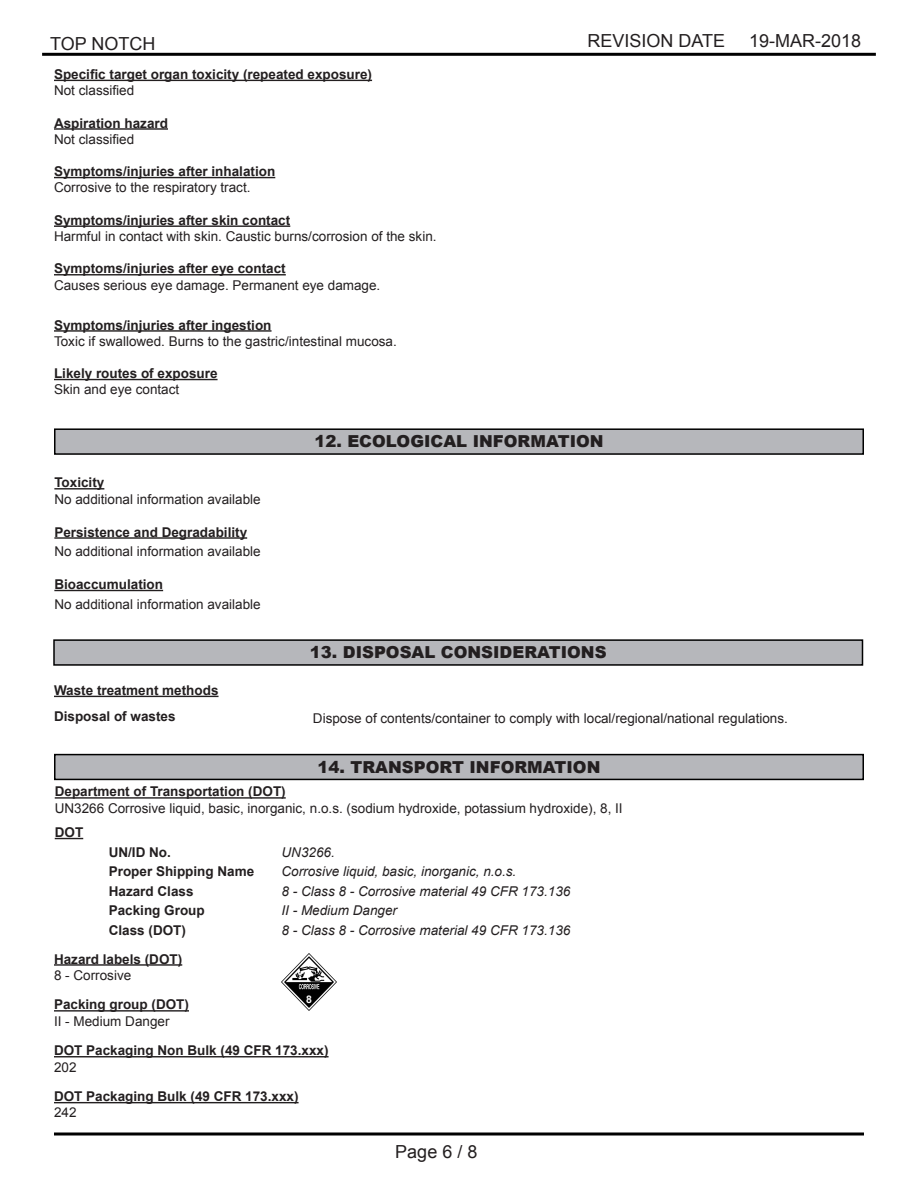
<style>
.page{position:relative;width:918px;height:1188px;background:#fff}
.page>*{position:absolute;margin:0;border:0;box-sizing:border-box;transform-origin:0 0}
.t1{font:18px "Arial";color:#231f20}
.t2{font:900 16.5px "Arial";color:#231f20}
.Paragraph_Style_1{font:700 13.5px "Arial";color:#231f20}
.Paragraph_Style_1-2{font:13.5px "Arial";color:#231f20}
.Paragraph_Style_2{font:13.5px "Arial";color:#231f20}
.Paragraph_Style_1-3{font:italic 13.5px "Arial";color:#231f20}
.Paragraph_Style_2-2{font:700 13.5px "Arial";color:#231f20}
.Paragraph_Style_1-4{font:700 10.5px "Arial";color:#fff}
</style>
<div class="page">
<hr style="left:42px;top:53px;width:834px;height:3px;background:#000">
<svg style="left:54px;top:1132px;width:810px;height:4px;background:#3f3f3f"></svg>
<hr style="left:54px;top:964px;width:128px;height:2px;background:#231f20">
<hr style="left:54px;top:1010px;width:135px;height:2px;background:#231f20">
<hr style="left:54px;top:1056px;width:275px;height:1px;background:#231f20">
<hr style="left:54px;top:1102px;width:245px;height:1px;background:#231f20">
<div style="left:54px;top:428px;width:810px;height:27px;background:#b6b7bb;border:2px solid #000"></div>
<hr style="left:54px;top:330px;width:218px;height:2px;background:#231f20">
<hr style="left:54px;top:379px;width:164px;height:1px;background:#231f20">
<hr style="left:54px;top:80px;width:318px;height:1px;background:#231f20">
<hr style="left:54px;top:128px;width:114px;height:2px;background:#231f20">
<hr style="left:54px;top:177px;width:221px;height:1px;background:#231f20">
<hr style="left:54px;top:225px;width:236px;height:2px;background:#231f20">
<hr style="left:54px;top:274px;width:232px;height:1px;background:#231f20">
<hr style="left:54px;top:488px;width:50px;height:2px;background:#231f20">
<hr style="left:54px;top:537px;width:193px;height:2px;background:#231f20">
<hr style="left:54px;top:590px;width:109px;height:1px;background:#231f20">
<div style="left:53px;top:639px;width:810px;height:27px;background:#b6b7bb;border:2px solid #000"></div>
<hr style="left:54px;top:696px;width:165px;height:1px;background:#231f20">
<div style="left:54px;top:754px;width:810px;height:26px;background:#b6b7bb;border:2px solid #000"></div>
<hr style="left:55px;top:797px;width:231px;height:2px;background:#231f20">
<svg style="left:55px;top:838px;width:28px;height:1px"></svg>
<img style="left:282px;top:954px;width:55px;height:56px">
<h1 class="t1" style="left:50px;top:32px;width:107px">TOP NOTCH</h1>
<h1 class="t1" style="left:587px;top:29px;width:139px">REVISION DATE</h1>
<h1 class="t1" style="left:749px;top:29px;width:114px">19-MAR-2018</h1>
<p class="Paragraph_Style_1" style="left:54px;top:65px;width:320px">Specific target organ toxicity (repeated exposure)</p>
<p class="Paragraph_Style_1-2" style="left:54px;top:82px;width:82px">Not classified</p>
<p class="Paragraph_Style_1" style="left:54px;top:114px;width:116px">Aspiration hazard</p>
<p class="Paragraph_Style_1-2" style="left:54px;top:130px;width:82px">Not classified</p>
<p class="Paragraph_Style_1" style="left:54px;top:163px;width:223px">Symptoms/injuries after inhalation</p>
<p class="Paragraph_Style_1-2" style="left:54px;top:179px;width:198px">Corrosive to the respiratory tract.</p>
<p class="Paragraph_Style_1" style="left:54px;top:211px;width:238px">Symptoms/injuries after skin contact</p>
<p class="Paragraph_Style_1-2" style="left:54px;top:227px;width:384px">Harmful in contact with skin. Caustic burns/corrosion of the skin.</p>
<p class="Paragraph_Style_1" style="left:54px;top:260px;width:233px">Symptoms/injuries after eye contact</p>
<p class="Paragraph_Style_1-2" style="left:54px;top:276px;width:328px">Causes serious eye damage. Permanent eye damage.</p>
<p class="Paragraph_Style_1" style="left:54px;top:316px;width:219px">Symptoms/injuries after ingestion</p>
<p class="Paragraph_Style_1-2" style="left:54px;top:332px;width:344px">Toxic if swallowed. Burns to the gastric/intestinal mucosa.</p>
<p class="Paragraph_Style_1" style="left:54px;top:364px;width:165px">Likely routes of exposure</p>
<p class="Paragraph_Style_1-2" style="left:54px;top:381px;width:127px">Skin and eye contact</p>
<p class="Paragraph_Style_1" style="left:54px;top:474px;width:52px">Toxicity</p>
<p class="Paragraph_Style_2" style="left:54px;top:490px;width:208px">No additional information available</p>
<p class="Paragraph_Style_1" style="left:54px;top:523px;width:194px">Persistence and Degradability</p>
<p class="Paragraph_Style_1-2" style="left:54px;top:542px;width:208px">No additional information available</p>
<p class="Paragraph_Style_1" style="left:54px;top:575px;width:110px">Bioaccumulation</p>
<p class="Paragraph_Style_1-2" style="left:54px;top:595px;width:208px">No additional information available</p>
<p class="t2" style="left:314px;top:429px;width:291px">12. ECOLOGICAL INFORMATION</p>
<p class="t2" style="left:310px;top:640px;width:298px">13. DISPOSAL CONSIDERATIONS</p>
<p class="Paragraph_Style_1" style="left:54px;top:681px;width:166px">Waste treatment methods</p>
<p class="Paragraph_Style_1" style="left:54px;top:708px;width:123px">Disposal of wastes</p>
<p class="Paragraph_Style_2" style="left:313px;top:710px;width:476px">Dispose of contents/container to comply with local/regional/national regulations.</p>
<p class="t2" style="left:318px;top:755px;width:284px">14. TRANSPORT INFORMATION</p>
<p class="Paragraph_Style_2-2" style="left:55px;top:783px;width:233px">Department of Transportation (DOT)</p>
<p class="Paragraph_Style_2" style="left:55px;top:799px;width:569px">UN3266 Corrosive liquid, basic, inorganic, n.o.s. (sodium hydroxide, potassium hydroxide), 8, II</p>
<p class="Paragraph_Style_1" style="left:55px;top:823px;width:30px">DOT</p>
<p class="Paragraph_Style_1" style="left:109px;top:843px;width:64px">UN/ID No.</p>
<p class="Paragraph_Style_1" style="left:109px;top:862px;width:147px">Proper Shipping Name</p>
<p class="Paragraph_Style_1" style="left:109px;top:882px;width:86px">Hazard Class</p>
<p class="Paragraph_Style_1" style="left:109px;top:901px;width:98px">Packing Group</p>
<p class="Paragraph_Style_1" style="left:109px;top:921px;width:79px">Class (DOT)</p>
<p class="Paragraph_Style_1-3" style="left:282px;top:843px;width:55px">UN3266.</p>
<p class="Paragraph_Style_1-3" style="left:282px;top:863px;width:236px">Corrosive liquid, basic, inorganic, n.o.s.</p>
<p class="Paragraph_Style_1-3" style="left:282px;top:882px;width:290px">8 - Class 8 - Corrosive material 49 CFR 173.136</p>
<p class="Paragraph_Style_1-3" style="left:282px;top:902px;width:117px">II - Medium Danger</p>
<p class="Paragraph_Style_1-3" style="left:282px;top:921px;width:290px">8 - Class 8 - Corrosive material 49 CFR 173.136</p>
<p class="Paragraph_Style_1" style="left:54px;top:950px;width:130px">Hazard labels (DOT)</p>
<p class="Paragraph_Style_2" style="left:54px;top:966px;width:79px">8 - Corrosive</p>
<p class="Paragraph_Style_1" style="left:54px;top:996px;width:137px">Packing group (DOT)</p>
<p class="Paragraph_Style_2" style="left:54px;top:1012px;width:117px">II - Medium Danger</p>
<p class="Paragraph_Style_1" style="left:54px;top:1042px;width:276px">DOT Packaging Non Bulk (49 CFR 173.xxx)</p>
<p class="Paragraph_Style_2" style="left:54px;top:1058px;width:24px">202</p>
<p class="Paragraph_Style_1" style="left:54px;top:1088px;width:246px">DOT Packaging Bulk (49 CFR 173.xxx)</p>
<p class="Paragraph_Style_2" style="left:54px;top:1104px;width:24px">242</p>
<p class="Paragraph_Style_1-4" style="left:306px;top:993px;width:7px">8</p>
<p class="t1" style="left:395px;top:1139px;width:84px">Page 6 / 8</p>
</div>
